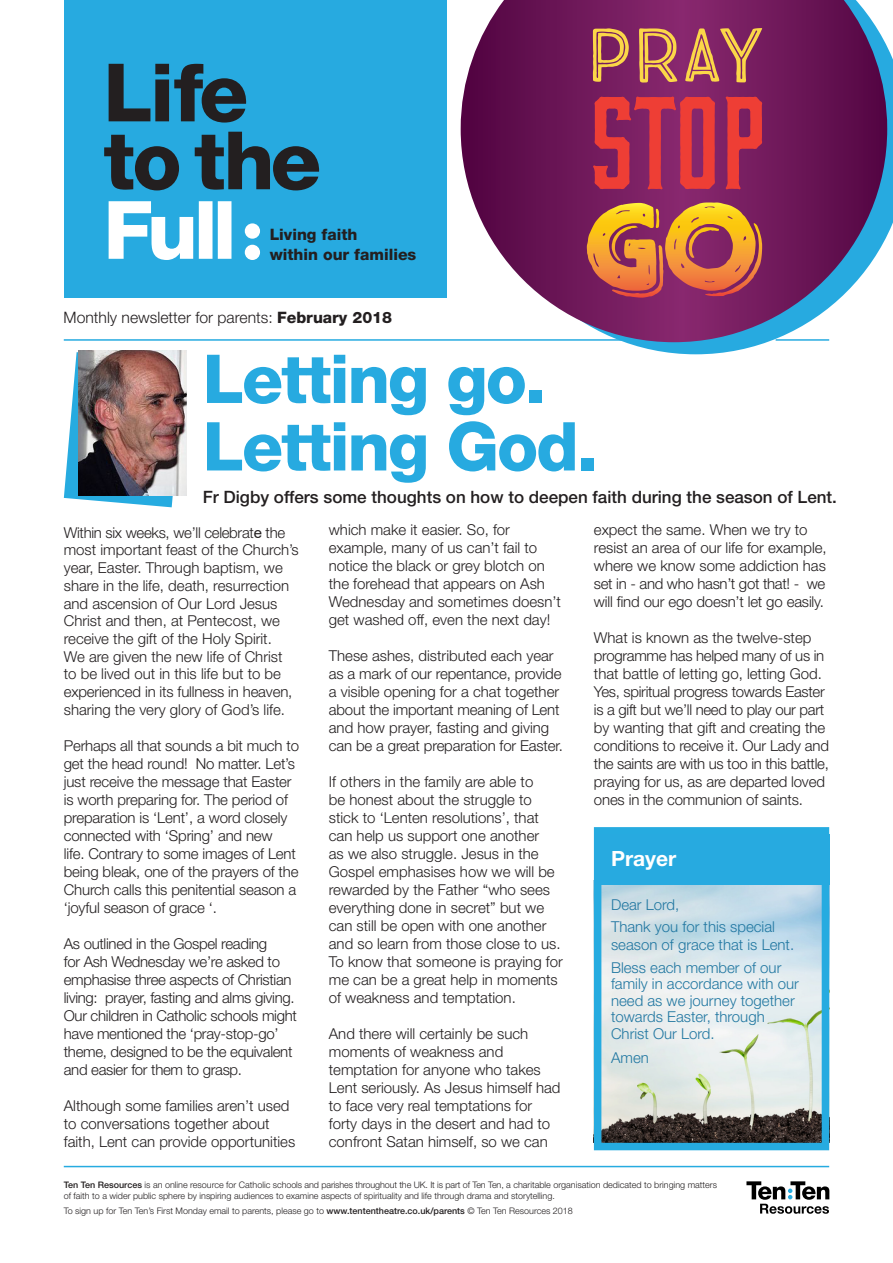
<style>
.page{position:relative;width:893px;height:1263px;background:#fff}
.page>*{position:absolute;margin:0;border:0;box-sizing:border-box;transform-origin:0 0}
.t1{font:800 67.5px "Helvetica Neue";letter-spacing:-.03em;color:#27aae0}
.t2{font:700 21px "Helvetica Neue";color:#fff}
.t3{font:500 17.1px "Helvetica Neue";color:#231f20}
.t4{font:300 15.75px "Helvetica Neue";color:#231f20}
.t5{font:800 15.75px "Helvetica Neue";color:#231f20}
.t6{font:300 15px/18px "Helvetica Neue";color:#231f20}
.t7{font:300 15px/18px "Helvetica Neue";letter-spacing:-.02em;color:#231f20}
.t8{font:300 15px/16.5px "Helvetica Neue";color:#2177a1}
.t9{font:300 9px/10.5px "Helvetica Neue";color:#231f20}
.s1{font-weight:800}
.s2{font-family:"Arial";font-weight:400}
.s3{font-weight:500}
</style>
<div class="page">
<img style="left:603px;top:885px;width:217px;height:256px">
<div style="left:594px;top:827px;width:235px;height:323px;border:8px solid #26abe0"></div>
<div style="left:64px;top:0;width:382px;height:298px;background:#27aae0"></div>
<svg style="left:746px;top:1181px;width:83px;height:33px"></svg>
<svg style="left:109px;top:201px;width:122px;height:59px"></svg>
<svg style="left:104px;top:132px;width:216px;height:58px"></svg>
<svg style="left:109px;top:64px;width:138px;height:59px"></svg>
<div style="left:245px;top:245px;width:15px;height:15px;background:#fff;border-radius:50%"></div>
<div style="left:245px;top:223px;width:15px;height:16px;background:#fff;border-radius:50%"></div>
<hr style="left:64px;top:1166px;width:765px;height:1px;background:#26abe0">
<hr style="left:64px;top:339px;width:584px;height:2px;background:#26abe0">
<svg style="left:624px;top:46px;width:269px;height:308px"></svg>
<svg style="left:461px;top:0;width:426px;height:342px;background:#7d4177"></svg>
<svg style="left:64px;top:352px;width:120px;height:155px"></svg>
<img style="left:79px;top:351px;width:107px;height:144px">
<div style="left:594px;top:835px;width:235px;height:50px;background:#27aae0"></div>
<svg style="left:592px;top:96px;width:123px;height:94px;background:#b6304e"></svg>
<svg style="left:725px;top:96px;width:37px;height:94px;background:#b92f48"></svg>
<svg style="left:587px;top:203px;width:69px;height:88px;background:#cd7a3d"></svg>
<svg style="left:665px;top:202px;width:91px;height:89px;background:#c77243"></svg>
<svg style="left:593px;top:28px;width:36px;height:54px;background:#ac6956"></svg>
<svg style="left:639px;top:28px;width:38px;height:55px;background:#b8745a"></svg>
<svg style="left:685px;top:28px;width:77px;height:54px;background:#a65c5c"></svg>
<p class="t5" style="left:270px;top:225px;width:89px">Living faith</p>
<p class="t5" style="left:270px;top:245px;width:148px">within our families</p>
<p class="t4" style="left:64px;top:308px;width:330px">Monthly newsletter for parents: <span class="s1">February 2018</span></p>
<p class="t1" style="left:203px;top:339px;width:345px">Letting go.</p>
<p class="t1" style="left:203px;top:406px;width:397px">Letting God.</p>
<p class="t3" style="left:203px;top:487px;width:636px">Fr Digby offers some thoughts on how to deepen faith during the season of Lent.</p>
<p class="t6" style="left:64px;top:523px;width:237px">Within six weeks, we’ll celebrat<span class="s2">e</span> the most important feast of the Church’s year, Easter. Through baptism, we share in the life, death, resurrection and ascension of Our Lord Jesus Christ and then, at Pentecost, we receive the gift of the Holy Spirit.<br>We are given the new life of Christ to be lived out in this life but to be experienced in its fullness in heaven, sharing the very glory of God’s life.</p>
<p class="t6" style="left:64px;top:736px;width:237px">Perhaps all that sounds a bit much to get the head round! No matter. Let’s just receive the message that Easter is worth preparing for. The period of preparation is ‘Lent’, a word closely connected with ‘Spring’ and new<br>life. Contrary to some images of Lent being bleak, one of the prayers of the Church calls this penitential season a ‘joyful season of grace ‘.</p>
<p class="t7" style="left:64px;top:934px;width:235px">As outlined in the Gospel reading<br>for Ash Wednesday we’re asked to emphasise three aspects of Christian living: prayer, fasting and alms giving.<br>Our children in Catholic schools might have mentioned the ‘pray-stop-go’ theme, designed to be the equivalent and easier for them to grasp.</p>
<p class="t6" style="left:64px;top:1096px;width:233px">Although some families aren’t used to conversations together about faith, Lent can provide opportunities</p>
<p class="t6" style="left:329px;top:520px;width:233px">which make it easier. So, for example, many of us can’t fail to notice the black or grey blotch on the forehead that appears on Ash<br>Wednesday and sometimes doesn’t get washed off, even the next day!</p>
<p class="t6" style="left:329px;top:646px;width:236px">These ashes, distributed each year as a mark of our repentance, provide a visible opening for a chat together about the important meaning of Lent and how prayer, fasting and giving can be a great preparation for Easter.</p>
<p class="t6" style="left:329px;top:772px;width:235px">If others in the family are able to<br>be honest about the struggle to stick to ‘Lenten resolutions’, that can help us support one another<br>as we also struggle. Jesus in the<br>Gospel emphasises how we will be rewarded by the Father “who sees everything done in secret” but we can still be open with one another and so learn from those close to us.<br>To know that someone is praying for me can be a great help in moments of weakness and temptation.</p>
<p class="t6" style="left:329px;top:1024px;width:233px">And there will certainly be such moments of weakness and temptation for anyone who takes<br>Lent seriously. As Jesus himself had to face very real temptations for forty days in the desert and had to confront Satan himself, so we can</p>
<p class="t6" style="left:594px;top:520px;width:234px">expect the same. When we try to resist an area of our life for example, where we know some addiction has set in - and who hasn’t got that! - we will find our ego doesn’t let go easily.</p>
<p class="t6" style="left:594px;top:628px;width:237px">What is known as the twelve-step programme has helped many of us in that battle of letting go, letting God.<br>Yes, spiritual progress towards Easter is a gift but we’ll need to play our part by wanting that gift and creating the conditions to receive it. Our Lady and the saints are with us too in this battle, praying for us, as are departed loved ones in the communion of saints.</p>
<p class="t2" style="left:611px;top:846px;width:67px">Prayer</p>
<p class="t8" style="left:611px;top:896px;width:70px">Dear Lord,</p>
<p class="t8" style="left:611px;top:917px;width:185px;line-height:18px">Thank you for this special season of grace that is Lent.</p>
<p class="t8" style="left:611px;top:959px;width:189px">Bless each member of our family in accordance with our need as we journey together towards Easter, through<br>Christ Our Lord.</p>
<p class="t8" style="left:611px;top:1049px;width:39px">Amen</p>
<p class="t9" style="left:64px;top:1179px;width:655px"><span class="s3">Ten Ten Resources</span> is an online resource for Catholic schools and parishes throughout the UK. It is part of Ten Ten, a charitable organisation dedicated to bringing matters of faith to a wider public sphere by inspiring audiences to examine aspects of spirituality and life through drama and storytelling.</p>
<p class="t9" style="left:64px;top:1205px;width:511px">To sign up for Ten Ten’s First Monday email to parents, please go to <span class="s3">www.tententheatre.co.uk/parents</span> © Ten Ten Resources 2018</p>
</div>
